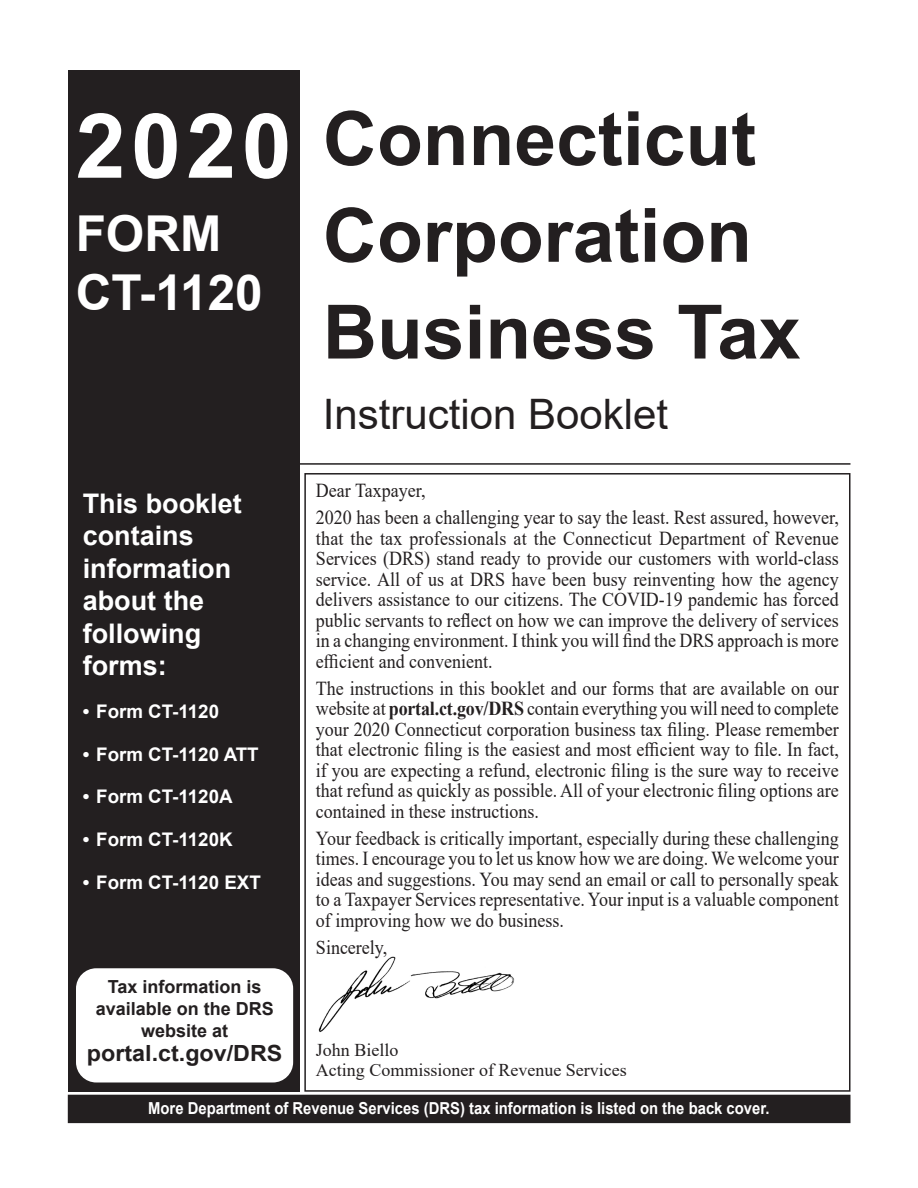
<style>
.page{position:relative;width:918px;height:1188px;background:#fff}
.page>*{position:absolute;margin:0;border:0;box-sizing:border-box;transform-origin:0 0}
.t1{font:700 90px "Arial";color:#fff}
.t2{font:700 75px "Arial";color:#231f20}
.t3{font:700 49.5px/59.4px "Arial";color:#fff}
.t4{font:42px "Arial";color:#231f20}
.t5{font:700 27px/32.4px "Arial";color:#fff}
.t6{font:700 22.35px "Arial";color:#231f20;scale:1.05 1}
.t7{font:19.8px/20.4px "Times New Roman";color:#231f20;text-align:justify;scale:.91 1}
.t8{font:700 18.75px "Arial";color:#fff}
.t9{font:18px "Times New Roman";color:#231f20}
.t10{font:700 18px/21.6px "Arial";color:#231f20;text-align:center}
.t11{font:700 16.5px "Arial";color:#fff;scale:.9 1}
.s1{font-weight:700}
</style>
<div class="page">
<div style="left:69px;top:1095px;width:781px;height:27px;background:#231f20"></div>
<div style="left:68px;top:1095px;width:782px;height:28px;border:2px solid #231f20"></div>
<div style="left:68px;top:70px;width:232px;height:1022px;background:#231f20"></div>
<div style="left:76px;top:968px;width:217px;height:114px;background:#fff;border-radius:20px"></div>
<hr style="left:299px;top:463px;width:551px;height:2px;background:#231f20">
<img style="left:318px;top:956px;width:197px;height:76px">
<div style="left:304px;top:473px;width:546px;height:619px;border:2px solid #231f20"></div>
<p class="t1" style="left:76px;top:83px;width:218px">2020</p>
<p class="t3" style="left:76px;top:204px;width:189px">FORM<br>CT-1120</p>
<p class="t5" style="left:83px;top:488px;width:161px">This booklet contains information about the following forms:</p>
<p class="t8" style="left:83px;top:698px;width:138px">• Form CT‑1120</p>
<p class="t8" style="left:83px;top:741px;width:178px">• Form CT‑1120 ATT</p>
<p class="t8" style="left:83px;top:784px;width:152px">• Form CT‑1120A</p>
<p class="t8" style="left:83px;top:826px;width:152px">• Form CT‑1120K</p>
<p class="t8" style="left:83px;top:869px;width:180px">• Form CT‑1120 EXT</p>
<p class="t10" style="left:96px;top:977px;width:180px">Tax information is available on the DRS website at</p>
<p class="t6" style="left:87px;top:1037px;width:188px">portal.ct.gov/DRS</p>
<p class="t2" style="left:323px;top:86px;width:435px">Connecticut</p>
<p class="t2" style="left:323px;top:183px;width:431px">Corporation</p>
<p class="t2" style="left:323px;top:279px;width:479px">Business Tax</p>
<p class="t4" style="left:323px;top:385px;width:347px">Instruction Booklet</p>
<p class="t7" style="left:316px;top:480px;width:122px">Dear Taxpayer,</p>
<p class="t7" style="left:316px;top:507px;width:576px">2020 has been a challenging year to say the least. Rest assured, however, that the tax professionals at the Connecticut Department of Revenue Services (DRS) stand ready to provide our customers with world-class service. All of us at DRS have been busy reinventing how the agency delivers assistance to our citizens. The COVID-19 pandemic has forced public servants to reflect on how we can improve the delivery of services in a changing environment. I think you will find the DRS approach is more efficient and convenient.</p>
<p class="t7" style="left:316px;top:677px;width:576px">The instructions in this booklet and our forms that are available on our website at <span class="s1">portal.ct.gov/DRS</span> contain everything you will need to complete your 2020 Connecticut corporation business tax filing. Please remember that electronic filing is the easiest and most efficient way to file. In fact, if you are expecting a refund, electronic filing is the sure way to receive that refund as quickly as possible. All of your electronic filing options are contained in these instructions.</p>
<p class="t7" style="left:316px;top:828px;width:576px">Your feedback is critically important, especially during these challenging times. I encourage you to let us know how we are doing. We welcome your ideas and suggestions. You may send an email or call to personally speak to a Taxpayer Services representative. Your input is a valuable component of improving how we do business.</p>
<p class="t7" style="left:316px;top:937px;width:80px">Sincerely,</p>
<p class="t9" style="left:316px;top:1037px;width:84px">John Biello</p>
<p class="t9" style="left:316px;top:1057px;width:312px">Acting Commissioner of Revenue Services</p>
<p class="t11" style="left:148px;top:1097px;width:692px">More Department of Revenue Services (DRS) tax information is listed on the back cover.</p>
</div>
